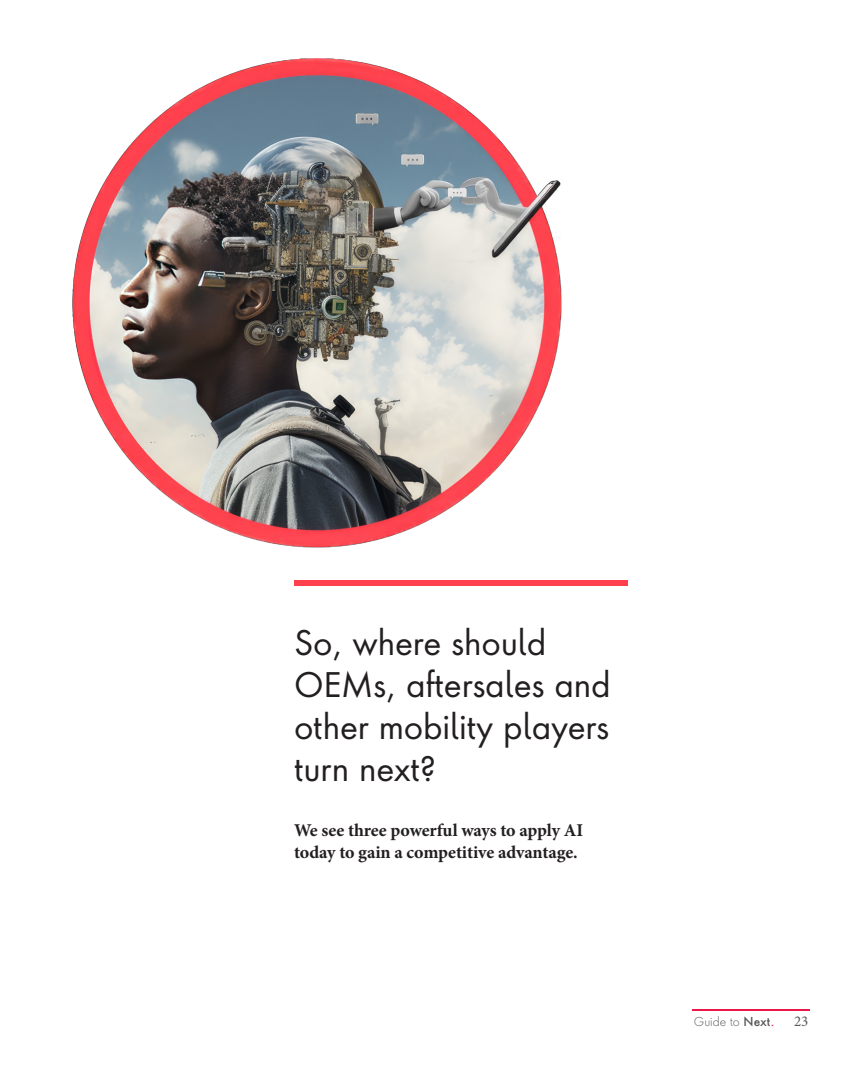
<style>
.page{position:relative;width:864px;height:1080px;background:#fff}
.page>*{position:absolute;margin:0;border:0;box-sizing:border-box;transform-origin:0 0}
.t1{font:33px/42px "Futura Next";letter-spacing:-.005em;color:#231f20}
.t2{font:700 18px/22.5px "Minion Pro";letter-spacing:-.005em;color:#231f20}
.t3{font:15px "Minion Pro";color:#57585a}
.t4{font:300 12px "Futura Next";color:#57585a}
.s1{font-weight:500}
.s2{font-weight:400;font-size:13.5px;color:#ed164b}
</style>
<div class="page">
<hr style="left:693px;top:1009px;width:117px;height:2px;background:#ed164b">
<img style="left:72px;top:58px;width:490px;height:490px">
<div style="left:294px;top:580px;width:276px;height:6px;background:#ff404d"></div>
<div style="left:352px;top:580px;width:276px;height:6px;background:#ff404d"></div>
<h2 class="t1" style="left:294px;top:620px;width:318px">So, where should<br>OEMs, aftersales and other mobility players turn next?</h2>
<h2 class="t2" style="left:294px;top:818px;width:291px">We see three powerful ways to apply AI today to gain a competitive advantage.</h2>
<p class="t4" style="left:694px;top:1014px;width:82px">Guide to <span class="s1">Next</span><span class="s2">.</span></p>
<p class="t3" style="left:794px;top:1011px;width:16px">23</p>
</div>
